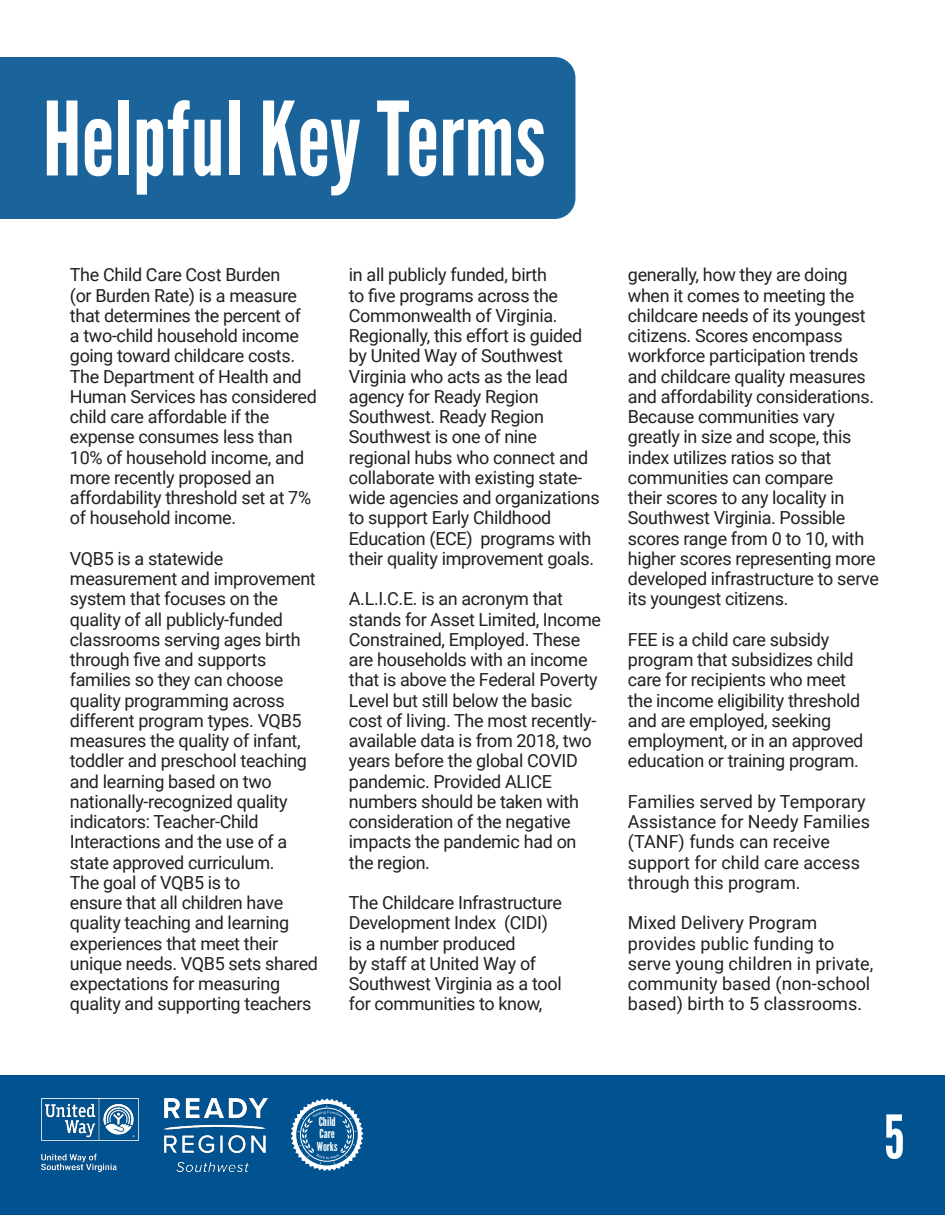
<style>
.page{position:relative;width:945px;height:1215px;background:#fff}
.page>*{position:absolute;margin:0;border:0;box-sizing:border-box;transform-origin:0 0}
.t1{font:102px "League Gothic";color:#fff}
.t2{font:60px "League Gothic";color:#fff}
.t3{font:18px/20.2px "Roboto";letter-spacing:-.02em;color:#231f20}
.t4{font:18px/20.2px "Roboto";color:#231f20}
.t5{font:12.3px/12.1px "League Gothic";color:#fff}
</style>
<div class="page">
<div style="left:0;top:57px;width:575px;height:162px;background:#1a639b"></div>
<div style="left:1px;top:1076px;width:944px;height:139px;background:#015290"></div>
<img style="left:41px;top:1098px;width:227px;height:73px">
<svg style="left:291px;top:1098px;width:72px;height:73px"></svg>
<div style="left:300px;top:1108px;width:54px;height:53px;border:1px solid #fff;border-radius:50%"></div>
<p class="t1" style="left:43px;top:78px;width:505px">Helpful Key Terms</p>
<p class="t3" style="left:70px;top:264px;width:248px">The Child Care Cost Burden<br>(or Burden Rate) is a measure that determines the percent of<br>a two-child household income going toward childcare costs.<br>The Department of Health and<br>Human Services has considered child care affordable if the expense consumes less than<br>10% of household income, and more recently proposed an affordability threshold set at 7% of household income.</p>
<p class="t3" style="left:70px;top:548px;width:250px">VQB5 is a statewide measurement and improvement system that focuses on the quality of all publicly-funded classrooms serving ages birth through five and supports families so they can choose quality programming across different program types. VQB5 measures the quality of infant, toddler and preschool teaching and learning based on two nationally-recognized quality indicators: Teacher-Child<br>Interactions and the use of a state approved curriculum.<br>The goal of VQB5 is to<br>ensure that all children have quality teaching and learning experiences that meet their unique needs. VQB5 sets shared expectations for measuring quality and supporting teachers</p>
<p class="t3" style="left:349px;top:264px;width:252px">in all publicly funded, birth<br>to five programs across the<br>Commonwealth of Virginia.<br>Regionally, this effort is guided by United Way of Southwest<br>Virginia who acts as the lead agency for Ready Region<br>Southwest. Ready Region<br>Southwest is one of nine regional hubs who connect and collaborate with existing state&shy;wide agencies and organizations to support Early Childhood<br>Education (ECE) programs with their quality improvement goals.</p>
<p class="t3" style="left:349px;top:588px;width:254px">A.L.I.C.E. is an acronym that stands for Asset Limited, Income<br>Constrained, Employed. These are households with an income that is above the Federal Poverty<br>Level but still below the basic cost of living. The most recently&shy;available data is from 2018, two years before the global COVID pandemic. Provided ALICE numbers should be taken with consideration of the negative impacts the pandemic had on the region.</p>
<p class="t3" style="left:349px;top:892px;width:215px">The Childcare Infrastructure<br>Development Index (CIDI) is a number produced<br>by staff at United Way of<br>Southwest Virginia as a tool for communities to know,</p>
<p class="t3" style="left:628px;top:264px;width:253px">generally, how they are doing when it comes to meeting the childcare needs of its youngest citizens. Scores encompass workforce participation trends and childcare quality measures and affordability considerations.<br>Because communities vary greatly in size and scope, this index utilizes ratios so that communities can compare<br>their scores to any locality in<br>Southwest Virginia. Possible scores range from 0 to 10, with higher scores representing more developed infrastructure to serve its youngest citizens.</p>
<p class="t3" style="left:628px;top:629px;width:237px">FEE is a child care subsidy program that subsidizes child care for recipients who meet the income eligibility threshold and are employed, seeking employment, or in an approved education or training program.</p>
<p class="t4" style="left:628px;top:791px;width:244px">Families served by Temporary<br>Assistance for Needy Families (TANF) funds can receive support for child care access through this program.</p>
<p class="t4" style="left:628px;top:912px;width:247px">Mixed Delivery Program provides public funding to serve young children in private, community based (non-school based) birth to 5 classrooms.</p>
<p class="t5" style="left:317px;top:1116px;width:22px">Child<br>Care<br>Works</p>
<p class="t2" style="left:884px;top:1101px;width:22px">5</p>
</div>
